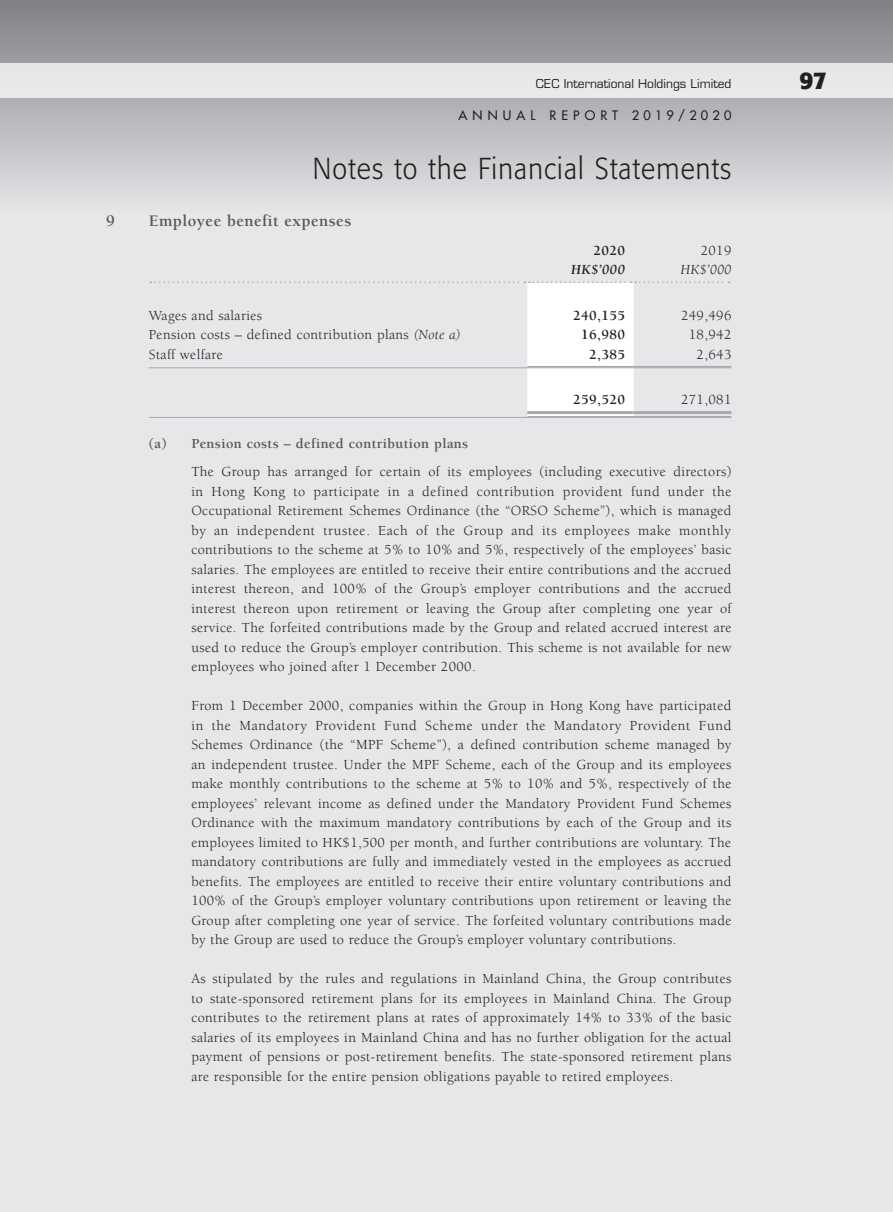
<style>
.page{position:relative;width:893px;height:1212px;background:#e6e7e9}
.page>*{position:absolute;margin:0;border:0;box-sizing:border-box;transform-origin:0 0}
.t1{font:300 30px "Formata";letter-spacing:.045em;color:#231f20;scale:.9 1}
.t2{font:700 24px "Formata";color:#231f20}
._01_H1{font:700 16.5px "Berkeley Std";letter-spacing:.025em;color:#57585a}
._00_txt{font:14.25px/19.5px "Berkeley Std";letter-spacing:.025em;color:#231f20;text-align:justify}
._50_Table_txt{font:14.25px "Berkeley Std";letter-spacing:.025em;color:#231f20}
._02_H2{font:700 14.25px "Berkeley Std";letter-spacing:.025em;color:#57585a}
._50_Table_txt-2{font:700 14.25px "Berkeley Std";letter-spacing:.025em;color:#231f20}
._50_Table_txt-3{font:italic 700 14.25px "Berkeley Std";color:#231f20}
._50_Table_txt-4{font:italic 14.25px "Berkeley Std";color:#231f20}
.t3{font:500 12.75px "Futura Std";letter-spacing:.4em;color:#231f20}
.t4{font:12px "Eurostile LT Std";color:#231f20}
.s1{font-style:italic}
</style>
<div class="page">
<svg style="left:0;top:0;width:893px;height:193px;background:#aeafb2"></svg>
<div style="left:0;top:64px;width:893px;height:34px;background:#e8e8e9"></div>
<svg style="left:150px;top:281px;width:579px;height:135px"></svg>
<hr style="left:149px;top:367px;width:378px;height:1px;background:#a8a9ad">
<hr style="left:527px;top:366px;width:107px;height:1px;background:#a8a9ad">
<hr style="left:527px;top:367px;width:107px;height:1px;background:#a8a9ad">
<hr style="left:634px;top:366px;width:97px;height:1px;background:#a8a9ad">
<hr style="left:634px;top:367px;width:97px;height:1px;background:#a8a9ad">
<hr style="left:149px;top:417px;width:378px;height:1px;background:#a8a9ad">
<hr style="left:527px;top:411px;width:107px;height:3px;background:#a8a9ad">
<hr style="left:527px;top:416px;width:107px;height:1px;background:#a8a9ad">
<hr style="left:527px;top:417px;width:107px;height:1px;background:#a8a9ad">
<hr style="left:634px;top:411px;width:97px;height:3px;background:#a8a9ad">
<hr style="left:634px;top:416px;width:97px;height:1px;background:#a8a9ad">
<hr style="left:634px;top:417px;width:97px;height:1px;background:#a8a9ad">
<p class="t4" style="left:536px;top:77px;width:197px">CEC International Holdings Limited</p>
<h2 class="t2" style="left:799px;top:66px;width:29px">97</h2>
<p class="t3" style="left:459px;top:108px;width:274px">ANNUAL REPORT 2019/2020</p>
<h1 class="t1" style="left:313px;top:151px;width:467px">Notes to the Financial Statements</h1>
<p class="_01_H1" style="left:106px;top:212px;width:10px">9</p>
<p class="_01_H1" style="left:149px;top:212px;width:204px">Employee benefit expenses</p>
<p class="_50_Table_txt-2" style="left:593px;top:243px;width:33px">2020</p>
<p class="_50_Table_txt" style="left:701px;top:243px;width:32px">2019</p>
<p class="_50_Table_txt-3" style="left:571px;top:262px;width:55px">HK$’000</p>
<p class="_50_Table_txt-4" style="left:680px;top:262px;width:52px">HK$’000</p>
<p class="_50_Table_txt" style="left:149px;top:307px;width:115px">Wages and salaries</p>
<p class="_50_Table_txt-2" style="left:573px;top:307px;width:54px">240,155</p>
<p class="_50_Table_txt" style="left:681px;top:307px;width:52px">249,496</p>
<p class="_50_Table_txt" style="left:149px;top:327px;width:313px">Pension costs – defined contribution plans <span class="s1">(Note a)</span></p>
<p class="_50_Table_txt-2" style="left:581px;top:327px;width:46px">16,980</p>
<p class="_50_Table_txt" style="left:689px;top:327px;width:44px">18,942</p>
<p class="_50_Table_txt" style="left:149px;top:346px;width:76px">Staff welfare</p>
<p class="_50_Table_txt-2" style="left:589px;top:346px;width:37px">2,385</p>
<p class="_50_Table_txt" style="left:697px;top:346px;width:36px">2,643</p>
<p class="_50_Table_txt-2" style="left:573px;top:392px;width:54px">259,520</p>
<p class="_50_Table_txt" style="left:681px;top:392px;width:52px">271,081</p>
<p class="_02_H2" style="left:149px;top:436px;width:321px">(a) Pension costs – defined contribution plans</p>
<p class="_00_txt" style="left:191px;top:462px;width:542px">The Group has arranged for certain of its employees (including executive directors) in Hong Kong to participate in a defined contribution provident fund under the Occupational Retirement Schemes Ordinance (the “ORSO Scheme”), which is managed by an independent trustee. Each of the Group and its employees make monthly contributions to the scheme at 5% to 10% and 5%, respectively of the employees’ basic salaries. The employees are entitled to receive their entire contributions and the accrued interest thereon, and 100% of the Group’s employer contributions and the accrued interest thereon upon retirement or leaving the Group after completing one year of service. The forfeited contributions made by the Group and related accrued interest are used to reduce the Group’s employer contribution. This scheme is not available for new employees who joined after 1 December 2000.</p>
<p class="_00_txt" style="left:191px;top:696px;width:542px">From 1 December 2000, companies within the Group in Hong Kong have participated in the Mandatory Provident Fund Scheme under the Mandatory Provident Fund Schemes Ordinance (the “MPF Scheme”), a defined contribution scheme managed by an independent trustee. Under the MPF Scheme, each of the Group and its employees make monthly contributions to the scheme at 5% to 10% and 5%, respectively of the employees’ relevant income as defined under the Mandatory Provident Fund Schemes Ordinance with the maximum mandatory contributions by each of the Group and its employees limited to HK$1,500 per month, and further contributions are voluntary. The mandatory contributions are fully and immediately vested in the employees as accrued benefits. The employees are entitled to receive their entire voluntary contributions and 100% of the Group’s employer voluntary contributions upon retirement or leaving the Group after completing one year of service. The forfeited voluntary contributions made by the Group are used to reduce the Group’s employer voluntary contributions.</p>
<p class="_00_txt" style="left:191px;top:969px;width:542px">As stipulated by the rules and regulations in Mainland China, the Group contributes to state-sponsored retirement plans for its employees in Mainland China. The Group contributes to the retirement plans at rates of approximately 14% to 33% of the basic salaries of its employees in Mainland China and has no further obligation for the actual payment of pensions or post-retirement benefits. The state-sponsored retirement plans are responsible for the entire pension obligations payable to retired employees.</p>
</div>
